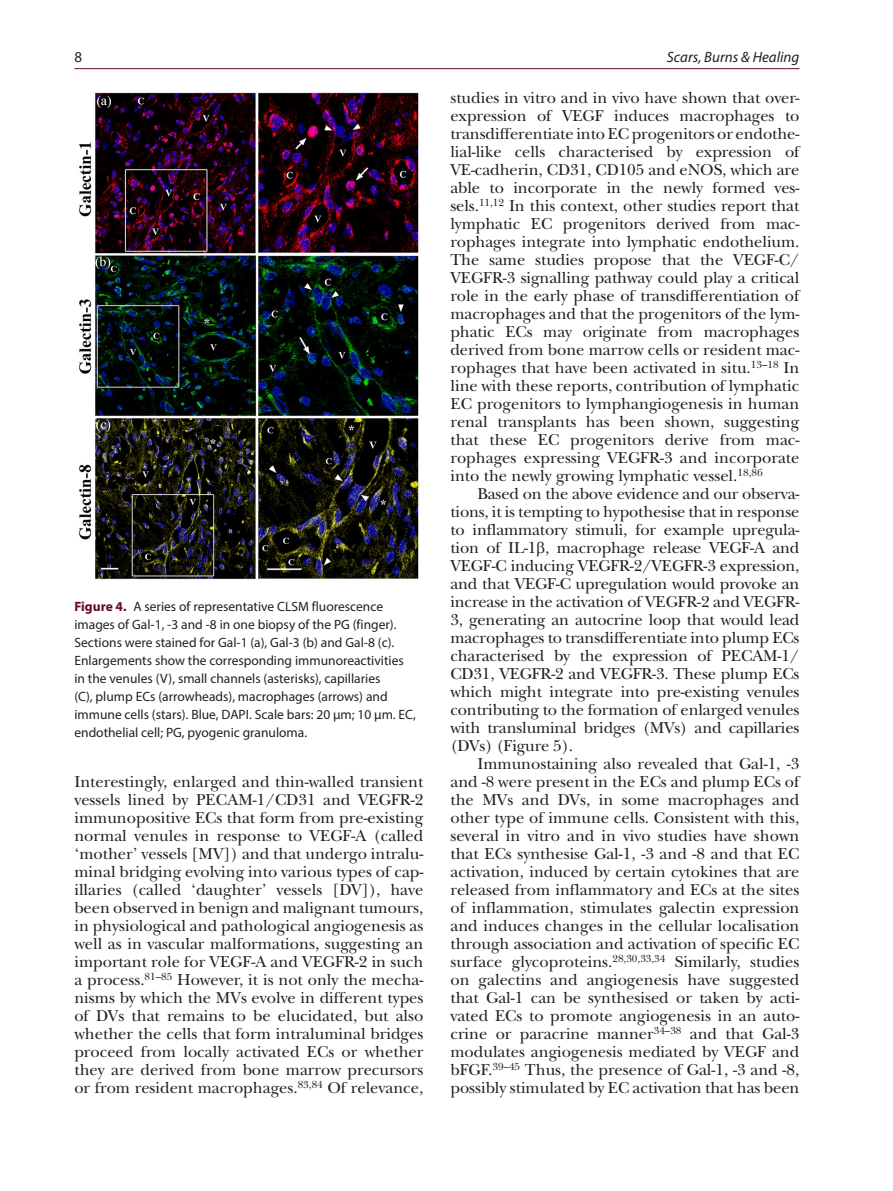
<style>
.page{position:relative;width:893px;height:1191px;background:#fff}
.page>*{position:absolute;margin:0;border:0;box-sizing:border-box;transform-origin:0 0}
.t1{font:16.5px/18px "New Baskerville Std";color:#231f20;text-align:justify}
.t2{font:italic 15px "Myriad Pro";color:#231f20}
.t3{font:15px "Myriad Pro";color:#231f20}
.t4{font:13.5px/18px "Myriad Pro";color:#231f20}
.s1{font-weight:700;color:#650733}
</style>
<div class="page">
<hr style="left:74px;top:68px;width:725px;height:1px;background:#650733">
<img style="left:79px;top:91px;width:341px;height:490px">
<p class="t3" style="left:74px;top:48px;width:9px">8</p>
<p class="t2" style="left:667px;top:48px;width:134px">Scars, Burns &amp; Healing</p>
<p class="t4" style="left:74px;top:597px;width:343px"><span class="s1">Figure 4.</span> A series of representative CLSM fluorescence images of Gal-1, -3 and -8 in one biopsy of the PG (finger).<br>Sections were stained for Gal-1 (a), Gal-3 (b) and Gal-8 (c).<br>Enlargements show the corresponding immunoreactivities in the venules (V), small channels (asterisks), capillaries<br>(C), plump ECs (arrowheads), macrophages (arrows) and immune cells (stars). Blue, DAPI. Scale bars: 20 µm; 10 µm. EC, endothelial cell; PG, pyogenic granuloma.</p>
<p class="t1" style="left:74px;top:772px;width:351px">Interestingly, enlarged and thin-walled transient vessels lined by PECAM-1/CD31 and VEGFR-2 immunopositive ECs that form from pre-existing normal venules in response to VEGF-A (called ‘mother’ vessels [MV]) and that undergo intralu&shy;minal bridging evolving into various types of cap&shy;illaries (called ‘daughter’ vessels [DV]), have been observed in benign and malignant tumours, in physiological and pathological angiogenesis as well as in vascular malformations, suggesting an important role for VEGF-A and VEGFR-2 in such a process.<sup>81–85</sup> However, it is not only the mecha&shy;nisms by which the MVs evolve in different types of DVs that remains to be elucidated, but also whether the cells that form intraluminal bridges proceed from locally activated ECs or whether they are derived from bone marrow precursors or from resident macrophages.<sup>83,84</sup> Of relevance,</p>
<p class="t1" style="left:450px;top:88px;width:351px">studies in vitro and in vivo have shown that over&shy;expression of VEGF induces macrophages to transdifferentiate into EC progenitors or endothe&shy;lial-like cells characterised by expression of VE-cadherin, CD31, CD105 and eNOS, which are able to incorporate in the newly formed ves&shy;sels.<sup>11,12</sup> In this context, other studies report that lymphatic EC progenitors derived from mac&shy;rophages integrate into lymphatic endothelium.<br>The same studies propose that the VEGF-C/ VEGFR-3 signalling pathway could play a critical role in the early phase of transdifferentiation of macrophages and that the progenitors of the lym&shy;phatic ECs may originate from macrophages derived from bone marrow cells or resident mac&shy;rophages that have been activated in situ.<sup>13–18</sup> In line with these reports, contribution of lymphatic EC progenitors to lymphangiogenesis in human renal transplants has been shown, suggesting that these EC progenitors derive from mac&shy;rophages expressing VEGFR-3 and incorporate into the newly growing lymphatic vessel.<sup>18,86</sup></p>
<p class="t1" style="left:450px;top:484px;width:351px;text-indent:27px">Based on the above evidence and our observa&shy;tions, it is tempting to hypothesise that in response to inflammatory stimuli, for example upregula&shy;tion of IL-1 , macrophage release VEGF-A and VEGF-C inducing VEGFR-2/VEGFR-3 expression, and that VEGF-C upregulation would provoke an increase in the activation of VEGFR-2 and VEGFR-3, generating an autocrine loop that would lead macrophages to transdifferentiate into plump ECs characterised by the expression of PECAM-1/ CD31, VEGFR-2 and VEGFR-3. These plump ECs which might integrate into pre-existing venules contributing to the formation of enlarged venules with transluminal bridges (MVs) and capillaries (DVs) (Figure 5).</p>
<p class="t1" style="left:450px;top:754px;width:351px;text-indent:27px">Immunostaining also revealed that Gal-1, -3 and -8 were present in the ECs and plump ECs of the MVs and DVs, in some macrophages and other type of immune cells. Consistent with this, several in vitro and in vivo studies have shown that ECs synthesise Gal-1, -3 and -8 and that EC activation, induced by certain cytokines that are released from inflammatory and ECs at the sites of inflammation, stimulates galectin expression and induces changes in the cellular localisation through association and activation of specific EC surface glycoproteins.<sup>28,30,33,34</sup> Similarly, studies on galectins and angiogenesis have suggested that Gal-1 can be synthesised or taken by acti&shy;vated ECs to promote angiogenesis in an auto&shy;crine or paracrine manner<sup>34–38</sup> and that Gal-3 modulates angiogenesis mediated by VEGF and bFGF.<sup>39–45</sup> Thus, the presence of Gal-1, -3 and -8, possibly stimulated by EC activation that has been</p>
</div>
